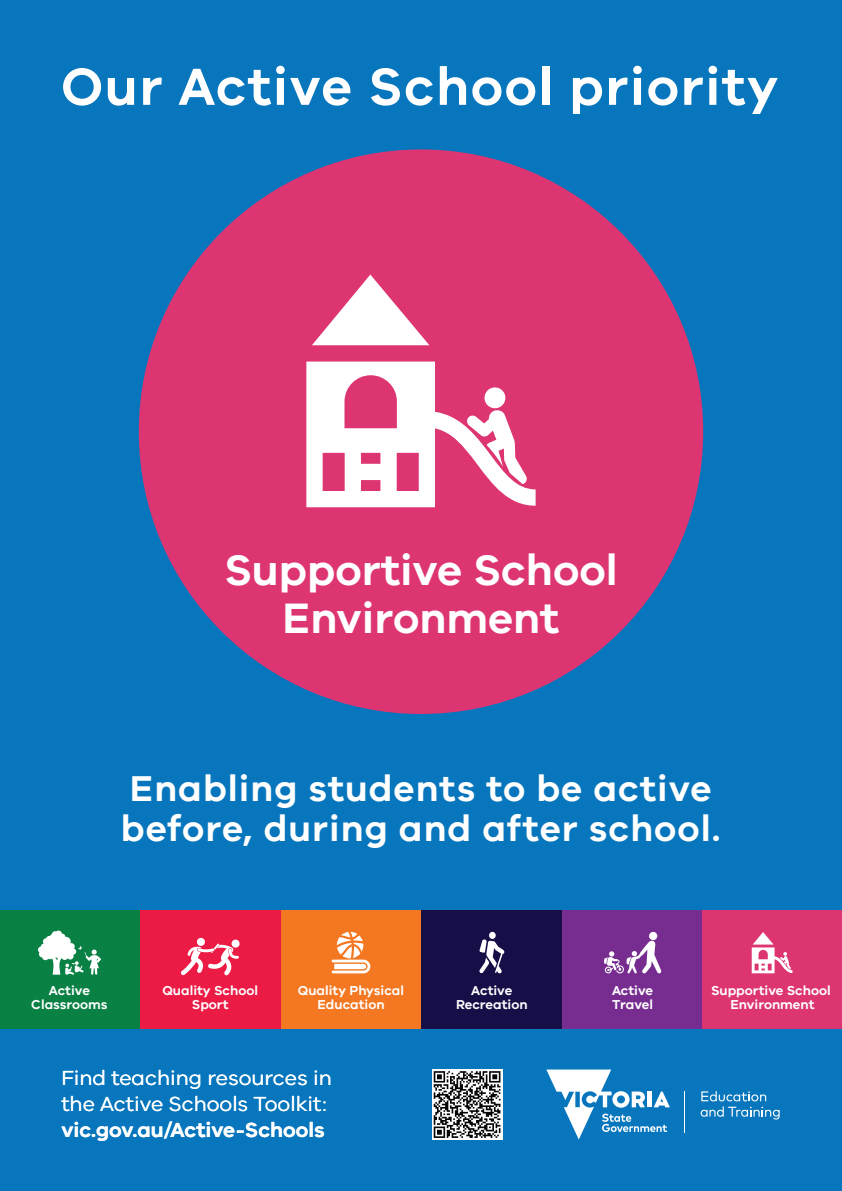
<style>
.page{position:relative;width:842px;height:1191px;background:#0776bd}
.page>*{position:absolute;margin:0;border:0;box-sizing:border-box;transform-origin:0 0}
.t1{font:600 53.8px "VIC";letter-spacing:.03em;color:#fff}
.t2{font:600 43.9px/48.5px "VIC";color:#fff;text-align:center}
.t3{font:600 37px/40px "VIC";letter-spacing:.03em;color:#fff}
.t4{font:21px/26px "VIC";color:#fff}
.t5{font:600 21px "VIC";color:#fff}
.t6{font:600 13.3px/14.2px "VIC";color:#fff;text-align:center}
</style>
<div class="page">
<div style="left:139px;top:149px;width:564px;height:565px;background:#dd3572;border-radius:50%"></div>
<hr style="left:684px;top:1091px;width:1px;height:41px;background:#fff">
<svg style="left:546px;top:1069px;width:124px;height:70px"></svg>
<svg style="left:701px;top:1091px;width:79px;height:28px"></svg>
<svg style="left:432px;top:1069px;width:70px;height:70px"></svg>
<svg style="left:434px;top:1071px;width:66px;height:67px;background:#828282"></svg>
<div style="left:0;top:909px;width:140px;height:119px;background:#098144"></div>
<svg style="left:38px;top:930px;width:63px;height:45px"></svg>
<div style="left:140px;top:909px;width:141px;height:119px;background:#ec1b45"></div>
<svg style="left:181px;top:937px;width:59px;height:38px"></svg>
<div style="left:281px;top:909px;width:140px;height:119px;background:#f47721"></div>
<svg style="left:332px;top:931px;width:38px;height:42px"></svg>
<div style="left:421px;top:909px;width:141px;height:119px;background:#160e47"></div>
<svg style="left:479px;top:939px;width:25px;height:34px"></svg>
<div style="left:489px;top:932px;width:7px;height:7px;background:#fff;border-radius:50%"></div>
<div style="left:562px;top:909px;width:140px;height:119px;background:#772d90"></div>
<svg style="left:604px;top:931px;width:57px;height:42px"></svg>
<div style="left:702px;top:909px;width:140px;height:119px;background:#dd3572"></div>
<svg style="left:752px;top:932px;width:40px;height:41px"></svg>
<svg style="left:312px;top:274px;width:117px;height:71px"></svg>
<svg style="left:306px;top:361px;width:230px;height:146px"></svg>
<h1 class="t1" style="left:61px;top:54px;width:719px">Our Active School priority</h1>
<h2 class="t2" style="left:224px;top:544px;width:395px">Supportive School<br>Environment</h2>
<h3 class="t3" style="left:121px;top:767px;width:601px">Enabling students to be active before, during and after school.</h3>
<p class="t6" style="left:31px;top:983px;width:78px">Active<br>Classrooms</p>
<p class="t6" style="left:162px;top:983px;width:97px">Quality School<br>Sport</p>
<p class="t6" style="left:298px;top:983px;width:108px">Quality Physical<br>Education</p>
<p class="t6" style="left:456px;top:983px;width:73px">Active<br>Recreation</p>
<p class="t6" style="left:612px;top:983px;width:43px;text-align:left">Active<br>Travel</p>
<p class="t6" style="left:711px;top:983px;width:121px">Supportive School<br>Environment</p>
<h3 class="t4" style="left:61px;top:1064px;width:272px">Find teaching resources in the Active Schools Toolkit:</h3>
<h3 class="t5" style="left:61px;top:1116px;width:265px">vic.gov.au/Active-Schools</h3>
</div>
